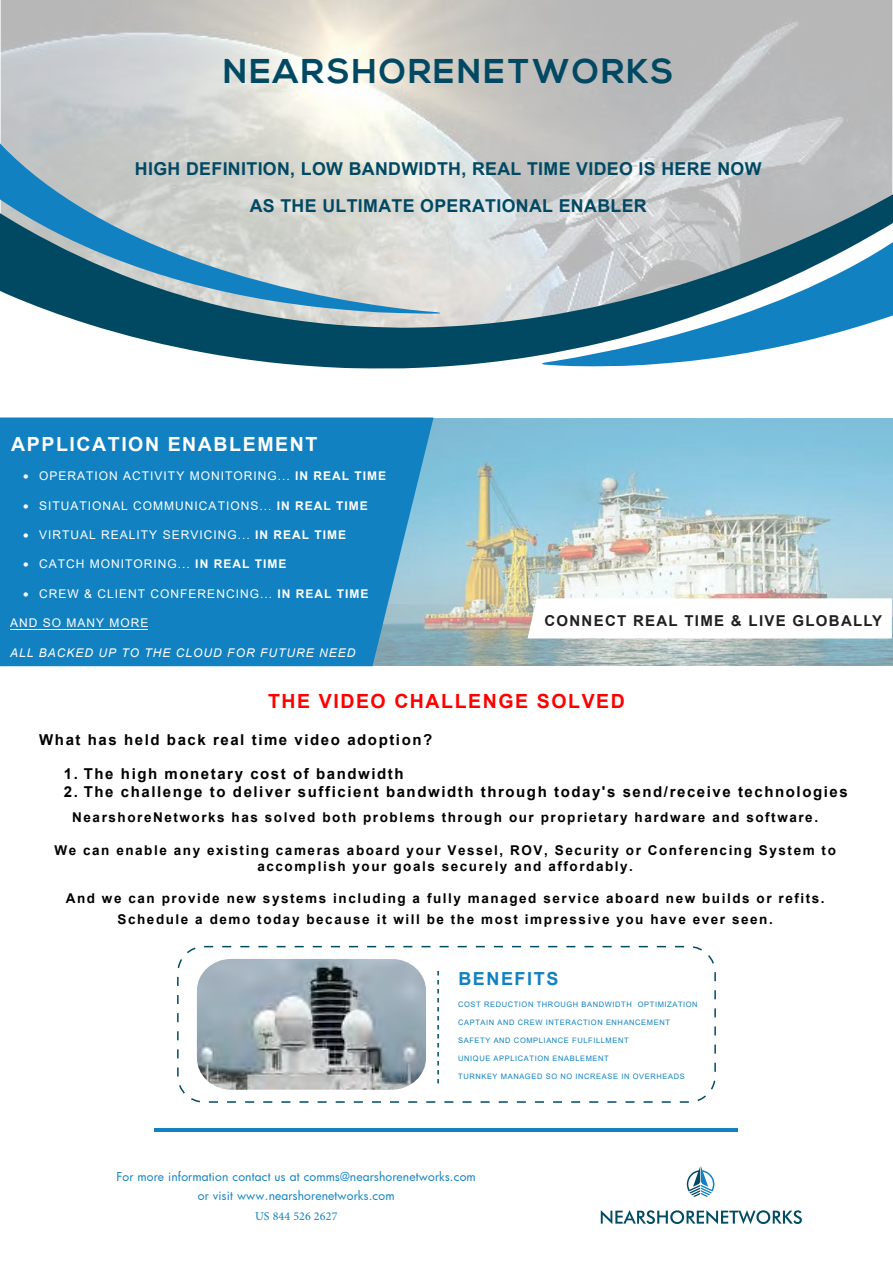
<style>
.page{position:relative;width:893px;height:1263px;background:#fff}
.page>*{position:absolute;margin:0;border:0;box-sizing:border-box;transform-origin:0 0}
.t1{font:700 34.35px "Nexa";letter-spacing:.06em;color:#014962}
.t2{font:700 19.5px "Arial";letter-spacing:.08em;color:#f00}
.t3{font:700 19.5px "Arial";letter-spacing:.08em;color:#fff}
.t4{font:700 18px "Arial";letter-spacing:.085em;color:#1181c1}
.t5{font:700 17.7px/36.3px "Arial";letter-spacing:.02em;color:#014962;text-align:center}
.t6{font:700 15px "Arial";letter-spacing:.105em;color:#000}
.t7{font:700 15px "Arial";letter-spacing:.085em;color:#221f1f}
.t8{font:700 13.5px/16.2px "Arial";letter-spacing:.115em;color:#000;text-align:center}
.t9{font:12px "Arial";letter-spacing:.085em;color:#fff}
.t10{font:12px/19.5px "Futura";letter-spacing:.015em;color:#1181c1;text-align:center}
.t11{font:italic 12px "Arial";letter-spacing:.085em;color:#fff}
.t12{font:12px "Minion Pro";letter-spacing:.015em;color:#1181c1}
.t13{font:7.5px "Arial";letter-spacing:.08em;color:#1181c1}
.s1{font-weight:700}
</style>
<div class="page">
<svg style="left:687px;top:1166px;width:27px;height:31px"></svg>
<svg style="left:601px;top:1210px;width:201px;height:14px"></svg>
<svg style="left:0;top:0;width:893px;height:188px;background:#c9c9c7"></svg>
<svg style="left:58px;top:188px;width:835px;height:181px;background:#92aab3"></svg>
<svg style="left:0;top:133px;width:440px;height:181px;background:#a1b9c0"></svg>
<svg style="left:542px;top:235px;width:351px;height:131px"></svg>
<hr style="left:155px;top:1128px;width:583px;height:4px;background:#1181c1">
<div style="left:0;top:417px;width:367px;height:249px;background:#1181c1"></div>
<img style="left:367px;top:417px;width:526px;height:250px">
<hr style="left:11px;top:629px;width:137px;height:1px;background:#fff">
<div style="left:177px;top:946px;width:539px;height:157px;border:2px dashed #014b64;border-radius:26px"></div>
<img style="left:197px;top:959px;width:229px;height:131px">
<svg style="left:437px;top:971px;width:2px;height:113px"></svg>
<svg style="left:527px;top:598px;width:365px;height:40px"></svg>
<h1 class="t1" style="left:223px;top:51px;width:452px">NEARSHORENETWORKS</h1>
<h3 class="t5" style="left:135px;top:151px;width:628px">HIGH DEFINITION, LOW BANDWIDTH, REAL TIME VIDEO IS HERE NOW<br>AS THE ULTIMATE OPERATIONAL ENABLER</h3>
<h2 class="t3" style="left:11px;top:430px;width:308px">APPLICATION ENABLEMENT</h2>
<p class="t9" style="left:23px;top:468px;width:364px">• OPERATION ACTIVITY MONITORING... <span class="s1">IN REAL TIME</span></p>
<p class="t9" style="left:23px;top:497px;width:346px">• SITUATIONAL COMMUNICATIONS... <span class="s1">IN REAL TIME</span></p>
<p class="t9" style="left:23px;top:526px;width:324px">• VIRTUAL REALITY SERVICING... <span class="s1">IN REAL TIME</span></p>
<p class="t9" style="left:23px;top:556px;width:265px">• CATCH MONITORING... <span class="s1">IN REAL TIME</span></p>
<p class="t9" style="left:23px;top:585px;width:347px">• CREW &amp; CLIENT CONFERENCING... <span class="s1">IN REAL TIME</span></p>
<p class="t9" style="left:10px;top:615px;width:140px">AND SO MANY MORE</p>
<p class="t11" style="left:10px;top:645px;width:347px">ALL BACKED UP TO THE CLOUD FOR FUTURE NEED</p>
<h2 class="t2" style="left:268px;top:687px;width:358px">THE VIDEO CHALLENGE SOLVED</h2>
<p class="t6" style="left:39px;top:729px;width:395px">What has held back real time video adoption?</p>
<p class="t6" style="left:64px;top:763px;width:341px">1. The high monetary cost of bandwidth</p>
<p class="t6" style="left:64px;top:781px;width:785px">2. The challenge to deliver sufficient bandwidth through today's send/receive technologies</p>
<p class="t8" style="left:72px;top:809px;width:747px">NearshoreNetworks has solved both problems through our proprietary hardware and software.</p>
<p class="t8" style="left:54px;top:842px;width:783px">We can enable any existing cameras aboard your Vessel, ROV, Security or Conferencing System to accomplish your goals securely and affordably.</p>
<p class="t8" style="left:66px;top:888px;width:760px;line-height:21px">And we can provide new systems including a fully managed service aboard new builds or refits.<br>Schedule a demo today because it will be the most impressive you have ever seen.</p>
<p class="t7" style="left:544px;top:610px;width:339px">CONNECT REAL TIME &amp; LIVE GLOBALLY</p>
<h3 class="t4" style="left:458px;top:966px;width:101px">BENEFITS</h3>
<p class="t13" style="left:458px;top:999px;width:241px">COST REDUCTION THROUGH BANDWIDTH OPTIMIZATION</p>
<p class="t13" style="left:458px;top:1017px;width:213px">CAPTAIN AND CREW INTERACTION ENHANCEMENT</p>
<p class="t13" style="left:458px;top:1035px;width:172px">SAFETY AND COMPLIANCE FULFILLMENT</p>
<p class="t13" style="left:458px;top:1053px;width:152px">UNIQUE APPLICATION ENABLEMENT</p>
<p class="t13" style="left:458px;top:1071px;width:228px">TURNKEY MANAGED SO NO INCREASE IN OVERHEADS</p>
<p class="t10" style="left:117px;top:1167px;width:361px">For more information contact us at comms@nearshorenetworks.com or visit www.nearshorenetworks.com</p>
<p class="t12" style="left:255px;top:1208px;width:84px">US 844 526 2627</p>
</div>
